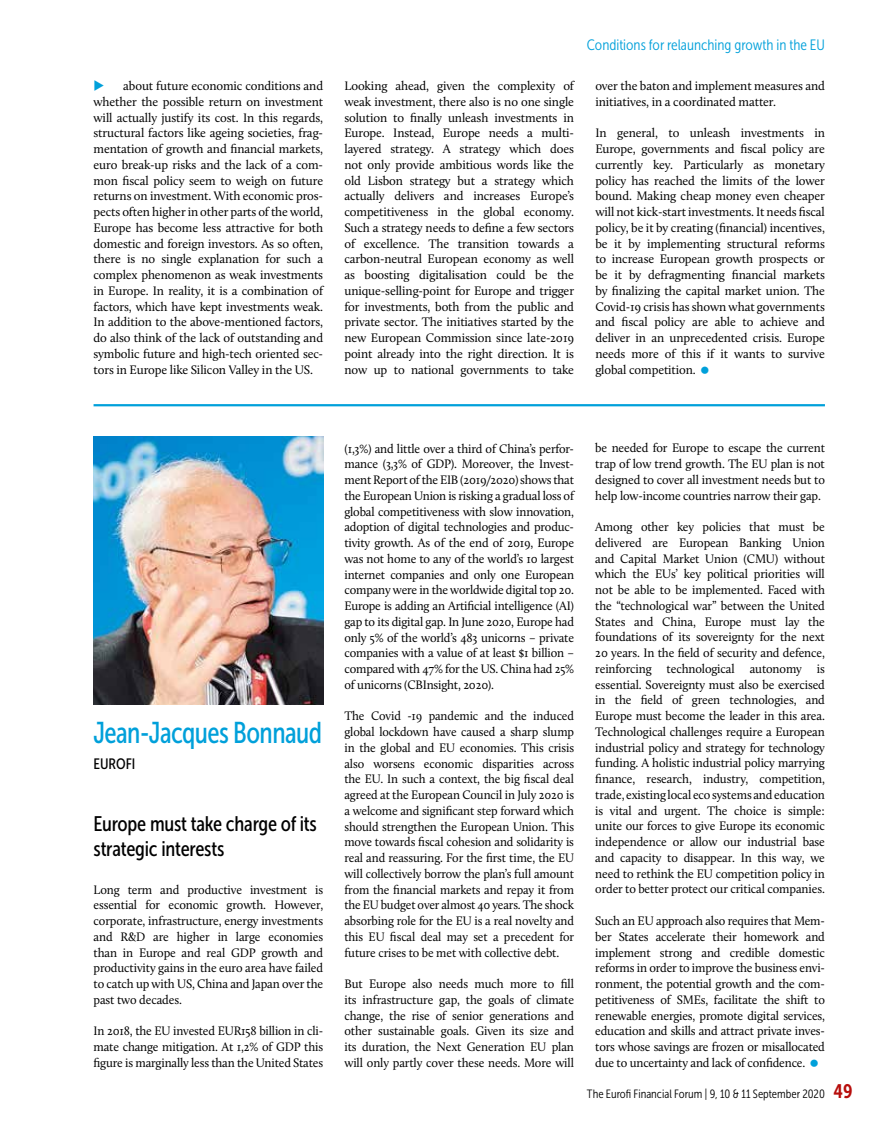
<style>
.page{position:relative;width:893px;height:1127px;background:#fff}
.page>*{position:absolute;margin:0;border:0;box-sizing:border-box;transform-origin:0 0}
.t1{font:30px "Museo Sans Cond 500";letter-spacing:-.02em;color:#00a0da;scale:.92 1}
.t2{font:21px/25.2px "Museo Sans Cond 500";letter-spacing:-.01em;color:#000}
.t3{font:15px "Museo Sans Cond 300";color:#00a0da}
.t4{font:15px "Museo Sans Cond 500";color:#000}
.t5{font:12.75px/15.8px "Calluna";letter-spacing:-.01em;color:#000;text-align:justify}
.t6{font:12.75px/15.8px "Calluna";letter-spacing:-.01em;color:#000;text-align:justify;scale:.96 1}
.t7{font:12px "Museo Sans Cond 300";color:#000}
.s1{font-family:"Museo Sans Cond 700";font-size:19.5px;color:#b70e0c}
</style>
<div class="page">
<hr style="left:94px;top:404px;width:731px;height:2px;background:#00a0da">
<img style="left:94px;top:437px;width:229px;height:267px">
<p class="t3" style="left:587px;top:37px;width:240px">Conditions for relaunching growth in the EU</p>
<p class="t5" style="left:94px;top:78px;width:231px;text-indent:30px">about future economic conditions and whether the possible return on investment will actually justify its cost. In this regards, structural factors like ageing societies, frag&shy;mentation of growth and financial markets, euro break-up risks and the lack of a com&shy;mon fiscal policy seem to weigh on future returns on investment. With economic pros&shy;pects often higher in other parts of the world, Europe has become less attractive for both domestic and foreign investors. As so often, there is no single explanation for such a complex phenomenon as weak investments in Europe. In reality, it is a combination of factors, which have kept investments weak.<br>In addition to the above-mentioned factors, do also think of the lack of outstanding and symbolic future and high-tech oriented sec&shy;tors in Europe like Silicon Valley in the US.</p>
<p class="t5" style="left:344px;top:78px;width:231px">Looking ahead, given the complexity of weak investment, there also is no one single solution to finally unleash investments in Europe. Instead, Europe needs a multi&shy;layered strategy. A strategy which does not only provide ambitious words like the old Lisbon strategy but a strategy which actually delivers and increases Europe’s competitiveness in the global economy.<br>Such a strategy needs to define a few sectors of excellence. The transition towards a carbon-neutral European economy as well as boosting digitalisation could be the unique-selling-point for Europe and trigger for investments, both from the public and private sector. The initiatives started by the new European Commission since late-2019 point already into the right direction. It is now up to national governments to take</p>
<p class="t5" style="left:595px;top:78px;width:231px">over the baton and implement measures and initiatives, in a coordinated matter.</p>
<p class="t5" style="left:595px;top:125px;width:231px">In general, to unleash investments in Europe, governments and fiscal policy are currently key. Particularly as monetary policy has reached the limits of the lower bound. Making cheap money even cheaper will not kick-start investments. It needs fiscal policy, be it by creating (financial) incentives, be it by implementing structural reforms to increase European growth prospects or be it by defragmenting financial markets by finalizing the capital market union. The Covid-19 crisis has shown what governments and fiscal policy are able to achieve and deliver in an unprecedented crisis. Europe needs more of this if it wants to survive global competition.</p>
<h1 class="t1" style="left:94px;top:716px;width:250px">Jean-Jacques Bonnaud</h1>
<p class="t4" style="left:94px;top:756px;width:43px">EUROFI</p>
<h2 class="t2" style="left:94px;top:811px;width:225px">Europe must take charge of its strategic interests</h2>
<p class="t5" style="left:94px;top:881px;width:231px">Long term and productive investment is essential for economic growth. However, corporate, infrastructure, energy investments and R&amp;D are higher in large economies than in Europe and real GDP growth and productivity gains in the euro area have failed to catch up with US, China and Japan over the past two decades.</p>
<p class="t5" style="left:94px;top:1023px;width:231px">In 2018, the EU invested EUR158 billion in cli&shy;mate change mitigation. At 1,2% of GDP this figure is marginally less than the United States</p>
<p class="t5" style="left:344px;top:440px;width:231px">(1,3%) and little over a third of China’s perfor&shy;mance (3,3% of GDP). Moreover, the Invest&shy;ment Report of the EIB (2019/2020) shows that the European Union is risking a gradual loss of global competitiveness with slow innovation, adoption of digital technologies and produc&shy;tivity growth. As of the end of 2019, Europe was not home to any of the world’s 10 largest internet companies and only one European company were in the worldwide digital top 20.<br>Europe is adding an Artificial intelligence (AI) gap to its digital gap. In June 2020, Europe had only 5% of the world’s 483 unicorns – private companies with a value of at least $1 billion – compared with 47% for the US. China had 25% of unicorns (CBInsight, 2020).</p>
<p class="t6" style="left:344px;top:708px;width:241px">The Covid -19 pandemic and the induced global lockdown have caused a sharp slump in the global and EU economies. This crisis also worsens economic disparities across the EU. In such a context, the big fiscal deal agreed at the European Council in July 2020 is a welcome and significant step forward which should strengthen the European Union. This move towards fiscal cohesion and solidarity is real and reassuring. For the first time, the EU will collectively borrow the plan’s full amount from the financial markets and repay it from the EU budget over almost 40 years. The shock absorbing role for the EU is a real novelty and this EU fiscal deal may set a precedent for future crises to be met with collective debt.</p>
<p class="t5" style="left:344px;top:976px;width:231px">But Europe also needs much more to fill its infrastructure gap, the goals of climate change, the rise of senior generations and other sustainable goals. Given its size and its duration, the Next Generation EU plan will only partly cover these needs. More will</p>
<p class="t5" style="left:595px;top:440px;width:231px">be needed for Europe to escape the current trap of low trend growth. The EU plan is not designed to cover all investment needs but to help low-income countries narrow their gap.</p>
<p class="t5" style="left:595px;top:519px;width:231px">Among other key policies that must be delivered are European Banking Union and Capital Market Union (CMU) without which the EUs’ key political priorities will not be able to be implemented. Faced with the “technological war” between the United States and China, Europe must lay the foundations of its sovereignty for the next 20 years. In the field of security and defence, reinforcing technological autonomy is essential. Sovereignty must also be exercised in the field of green technologies, and Europe must become the leader in this area.<br>Technological challenges require a European industrial policy and strategy for technology funding. A holistic industrial policy marrying finance, research, industry, competition, trade, existing local eco systems and education is vital and urgent. The choice is simple: unite our forces to give Europe its economic independence or allow our industrial base and capacity to disappear. In this way, we need to rethink the EU competition policy in order to better protect our critical companies.</p>
<p class="t5" style="left:595px;top:913px;width:231px">Such an EU approach also requires that Mem&shy;ber States accelerate their homework and implement strong and credible domestic reforms in order to improve the business envi&shy;ronment, the potential growth and the com&shy;petitiveness of SMEs, facilitate the shift to renewable energies, promote digital services, education and skills and attract private inves&shy;tors whose savings are frozen or misallocated due to uncertainty and lack of confidence.</p>
<p class="t7" style="left:587px;top:1087px;width:267px">The Eurofi Financial Forum | 9, 10 &amp; 11 September 2020 <span class="s1">49</span></p>
</div>
